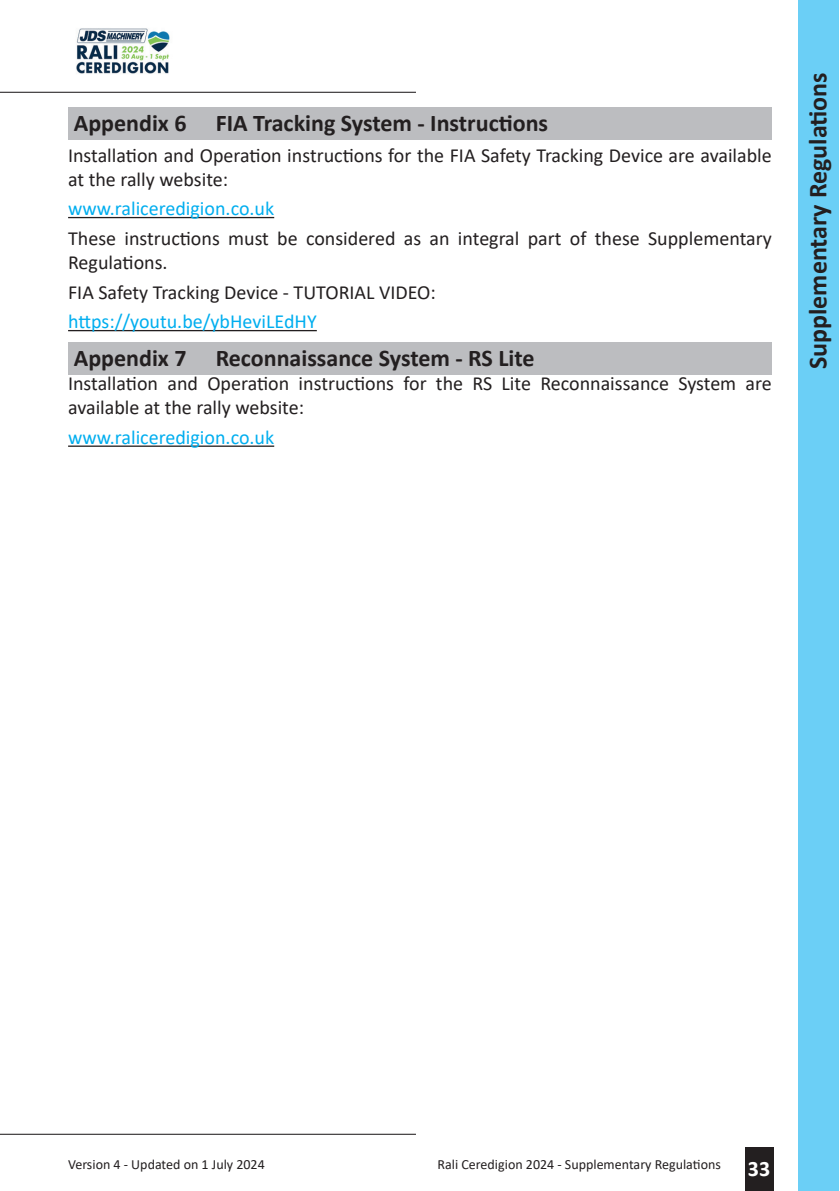
<style>
.page{position:relative;width:840px;height:1191px;background:#fff}
.page>*{position:absolute;margin:0;border:0;box-sizing:border-box;transform-origin:0 0}
.t1{font:700 26px "Calibri";color:#231f20}
.t2{font:700 24px "Calibri";color:#231f20}
.t3{font:20px/24px "Calibri";color:#231f20}
.t4{font:20px "Calibri";color:#00aeef}
.t5{font:14px "Calibri";color:#231f20}
.s1{font-weight:700;font-size:22px;color:#fff}
</style>
<div class="page">
<hr style="left:0;top:1133px;width:416px;height:1px;background:#231f20">
<hr style="left:0;top:92px;width:416px;height:1px;background:#231f20">
<div style="left:744px;top:1147px;width:28px;height:43px;background:#231f20"></div>
<div style="left:798px;top:0;width:40px;height:1190px;background:#6bcff6"></div>
<img style="left:76px;top:28px;width:94px;height:46px">
<hr style="left:68px;top:217px;width:206px;height:1px;background:#231f20">
<hr style="left:68px;top:330px;width:248px;height:1px;background:#231f20">
<hr style="left:68px;top:445px;width:206px;height:2px;background:#231f20">
<div style="left:68px;top:108px;width:703px;height:32px;background:#bcbdc0"></div>
<div style="left:68px;top:342px;width:703px;height:32px;background:#bcbdc0"></div>
<p class="t2" style="left:74px;top:106px;width:475px">Appendix 6 FIA Tracking System - Instructions</p>
<p class="t3" style="left:68px;top:142px;width:704px">Installation and Operation instructions for the FIA Safety Tracking Device are available at the rally website:</p>
<p class="t4" style="left:68px;top:195px;width:207px">www.raliceredigion.co.uk</p>
<p class="t3" style="left:68px;top:226px;width:704px">These instructions must be considered as an integral part of these Supplementary<br>Regulations.</p>
<p class="t3" style="left:68px;top:279px;width:369px">FIA Safety Tracking Device - TUTORIAL VIDEO:</p>
<p class="t4" style="left:68px;top:308px;width:250px">https://youtu.be/ybHeviLEdHY</p>
<p class="t2" style="left:74px;top:341px;width:462px">Appendix 7 Reconnaissance System - RS Lite</p>
<p class="t3" style="left:68px;top:371px;width:705px">Installation and Operation instructions for the RS Lite Reconnaissance System are available at the rally website:</p>
<p class="t4" style="left:68px;top:423px;width:207px">www.raliceredigion.co.uk</p>
<h1 class="t1" style="left:799px;top:369px;width:298px;rotate:-90deg">Supplementary Regulations</h1>
<p class="t5" style="left:68px;top:1155px;width:198px">Version 4 - Updated on 1 July 2024</p>
<p class="t5" style="left:437px;top:1155px;width:334px">Rali Ceredigion 2024 - Supplementary Regulations <span class="s1">33</span></p>
</div>
